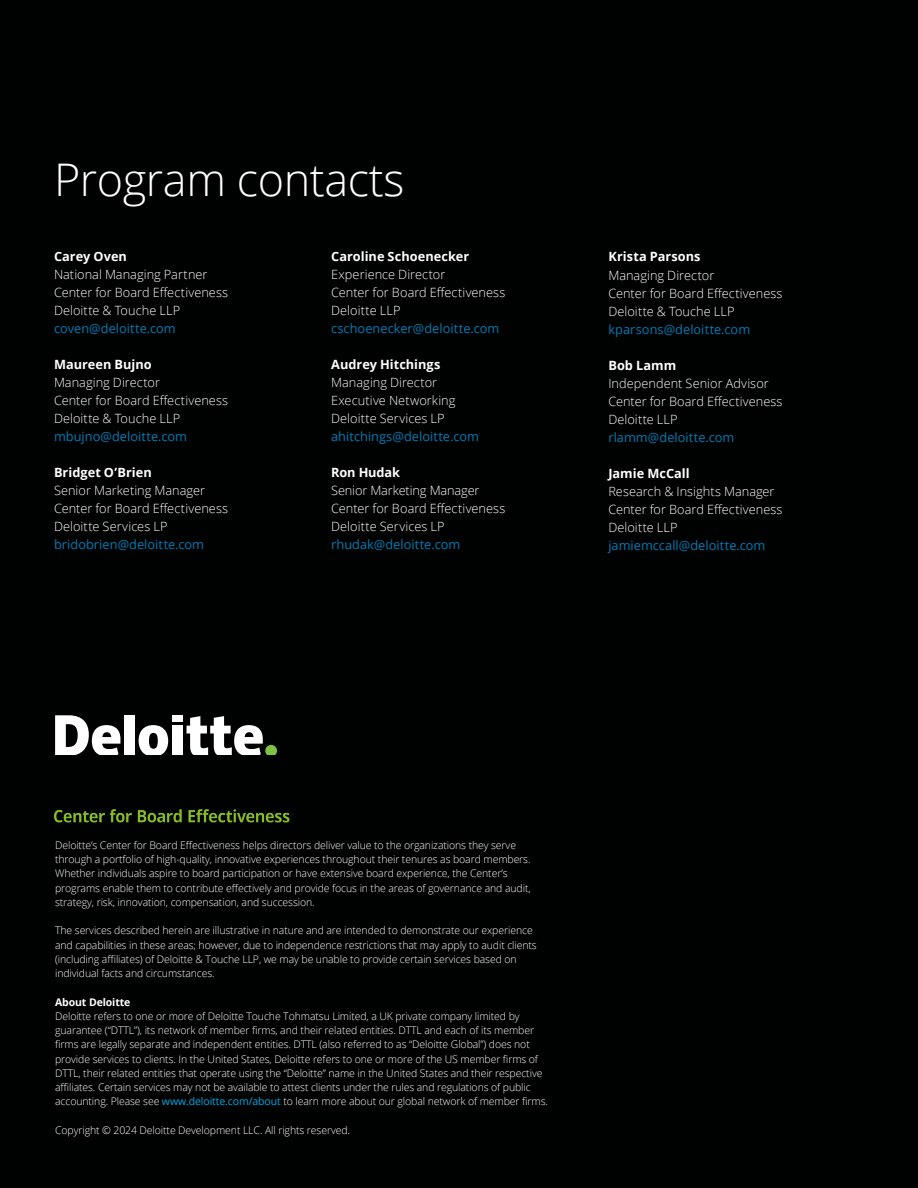
<style>
.page{position:relative;width:918px;height:1188px;background:#000101}
.page>*{position:absolute;margin:0;border:0;box-sizing:border-box;transform-origin:0 0}
.t1{font:300 45px "Open Sans";letter-spacing:-.01em;color:#fff}
.t2{font:300 12.75px/18px "Open Sans";letter-spacing:.005em;color:#fff}
.t3{font:12.75px "Open Sans";letter-spacing:.005em;color:#007db6}
.t4{font:700 12.75px "Open Sans";color:#fff}
.t5{font:300 10.5px/14.2px "Open Sans";letter-spacing:-.01em;color:#fff}
.t6{font:700 10.5px "Open Sans";letter-spacing:-.01em;color:#fff}
.s1{font-weight:400;color:#00aae7}
</style>
<div class="page">
<div style="left:124px;top:715px;width:11px;height:40px;background:#fff"></div>
<svg style="left:139px;top:725px;width:29px;height:30px"></svg>
<div style="left:172px;top:726px;width:10px;height:29px;background:#fff"></div>
<div style="left:172px;top:715px;width:10px;height:7px;background:#fff"></div>
<svg style="left:187px;top:716px;width:90px;height:39px"></svg>
<svg style="left:55px;top:715px;width:65px;height:40px"></svg>
<img style="left:54px;top:810px;width:236px;height:13px">
<h1 class="t1" style="left:54px;top:149px;width:352px">Program contacts</h1>
<p class="t4" style="left:54px;top:248px;width:75px">Carey Oven</p>
<p class="t2" style="left:54px;top:265px;width:176px">National Managing Partner<br>Center for Board Effectiveness<br>Deloitte &amp; Touche LLP</p>
<p class="t3" style="left:54px;top:320px;width:123px">coven@deloitte.com</p>
<p class="t4" style="left:54px;top:356px;width:99px">Maureen Bujno</p>
<p class="t2" style="left:54px;top:373px;width:176px">Managing Director<br>Center for Board Effectiveness<br>Deloitte &amp; Touche LLP</p>
<p class="t3" style="left:54px;top:428px;width:135px">mbujno@deloitte.com</p>
<p class="t4" style="left:54px;top:464px;width:99px">Bridget O’Brien</p>
<p class="t2" style="left:54px;top:481px;width:176px">Senior Marketing Manager<br>Center for Board Effectiveness<br>Deloitte Services LP</p>
<p class="t3" style="left:54px;top:536px;width:152px">bridobrien@deloitte.com</p>
<p class="t4" style="left:331px;top:248px;width:139px">Caroline Schoenecker</p>
<p class="t2" style="left:331px;top:265px;width:176px">Experience Director<br>Center for Board Effectiveness<br>Deloitte LLP</p>
<p class="t3" style="left:331px;top:320px;width:170px">cschoenecker@deloitte.com</p>
<p class="t4" style="left:331px;top:356px;width:111px">Audrey Hitchings</p>
<p class="t2" style="left:331px;top:373px;width:126px">Managing Director<br>Executive Networking<br>Deloitte Services LP</p>
<p class="t3" style="left:331px;top:428px;width:149px">ahitchings@deloitte.com</p>
<p class="t4" style="left:331px;top:464px;width:70px">Ron Hudak</p>
<p class="t2" style="left:331px;top:481px;width:176px">Senior Marketing Manager<br>Center for Board Effectiveness<br>Deloitte Services LP</p>
<p class="t3" style="left:331px;top:536px;width:131px">rhudak@deloitte.com</p>
<p class="t4" style="left:608px;top:248px;width:94px">Krista Parsons</p>
<p class="t2" style="left:608px;top:266px;width:176px">Managing Director<br>Center for Board Effectiveness<br>Deloitte &amp; Touche LLP</p>
<p class="t3" style="left:608px;top:320px;width:143px">kparsons@deloitte.com</p>
<p class="t4" style="left:608px;top:356px;width:69px">Bob Lamm</p>
<p class="t2" style="left:608px;top:374px;width:176px">Independent Senior Advisor<br>Center for Board Effectiveness<br>Deloitte LLP</p>
<p class="t3" style="left:608px;top:428px;width:128px">rlamm@deloitte.com</p>
<p class="t4" style="left:608px;top:464px;width:83px">Jamie McCall</p>
<p class="t2" style="left:608px;top:482px;width:176px">Research &amp; Insights Manager<br>Center for Board Effectiveness<br>Deloitte LLP</p>
<p class="t3" style="left:608px;top:536px;width:159px">jamiemccall@deloitte.com</p>
<p class="t5" style="left:55px;top:838px;width:477px">Deloitte’s Center for Board Effectiveness helps directors deliver value to the organizations they serve through a portfolio of high-quality, innovative experiences throughout their tenures as board members.<br>Whether individuals aspire to board participation or have extensive board experience, the Center’s programs enable them to contribute effectively and provide focus in the areas of governance and audit, strategy, risk, innovation, compensation, and succession.</p>
<p class="t5" style="left:55px;top:923px;width:483px">The services described herein are illustrative in nature and are intended to demonstrate our experience and capabilities in these areas; however, due to independence restrictions that may apply to audit clients (including affiliates) of Deloitte &amp; Touche LLP, we may be unable to provide certain services based on individual facts and circumstances.</p>
<p class="t6" style="left:55px;top:995px;width:77px">About Deloitte</p>
<p class="t5" style="left:55px;top:1009px;width:494px">Deloitte refers to one or more of Deloitte Touche Tohmatsu Limited, a UK private company limited by guarantee (“DTTL”), its network of member firms, and their related entities. DTTL and each of its member firms are legally separate and independent entities. DTTL (also referred to as “Deloitte Global”) does not provide services to clients. In the United States, Deloitte refers to one or more of the US member firms of DTTL, their related entities that operate using the “Deloitte” name in the United States and their respective affiliates. Certain services may not be available to attest clients under the rules and regulations of public accounting. Please see <span class="s1">www.deloitte.com/about</span> to learn more about our global network of member firms.</p>
<p class="t5" style="left:55px;top:1123px;width:296px">Copyright © 2024 Deloitte Development LLC. All rights reserved.</p>
</div>
